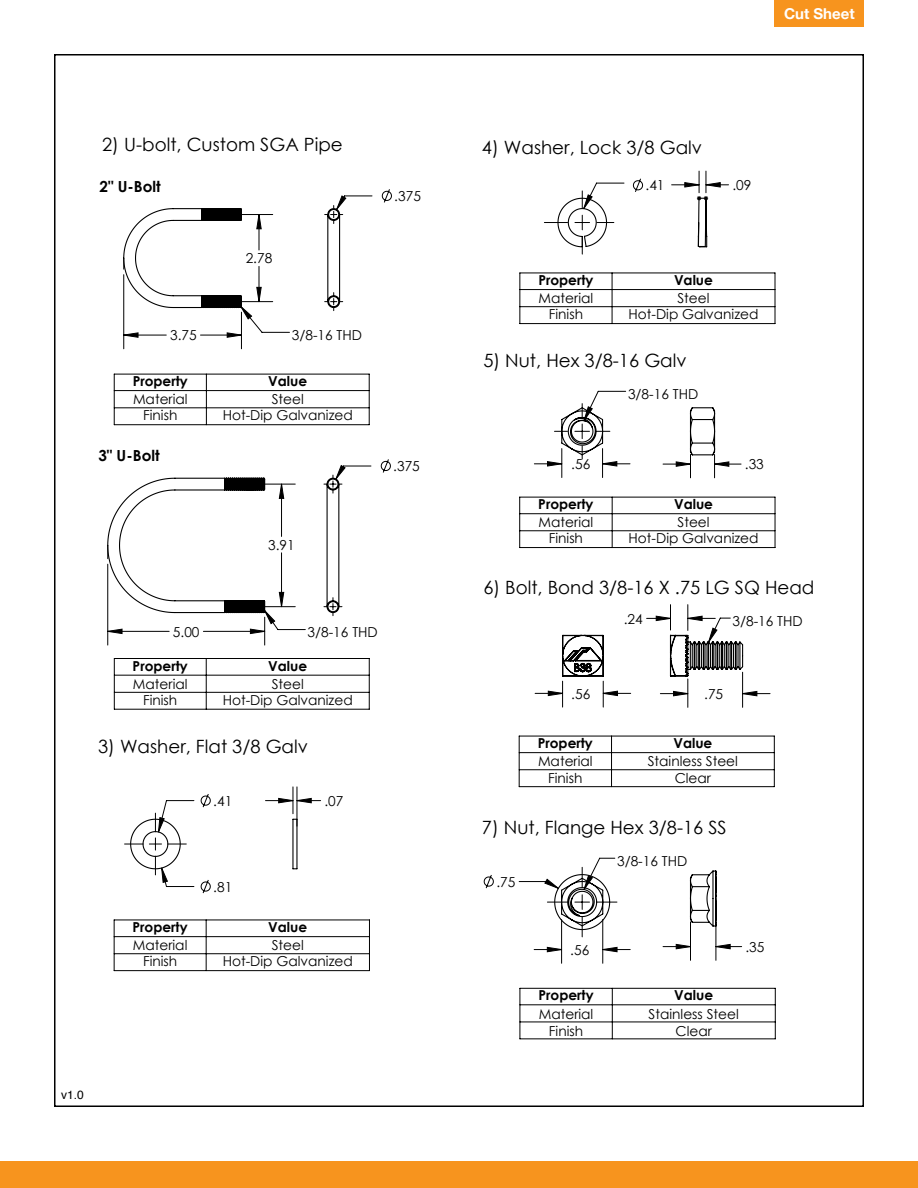
<style>
.page{position:relative;width:918px;height:1188px;background:#fff}
.page>*{position:absolute;margin:0;border:0;box-sizing:border-box;transform-origin:0 0}
.t1{font:18.3px "Century Gothic";color:#000}
.t2{font:700 15.3px "Century Gothic";color:#000}
.t3{font:700 15px "Helvetica Neue";color:#fff}
.t4{font:13.8px "Century Gothic";color:#000}
.t5{font:700 13.8px "Century Gothic";color:#000}
.t6{font:12px "Helvetica";color:#000}
</style>
<div class="page">
<div style="left:775px;top:0;width:89px;height:27px;background:#f7941e"></div>
<div style="left:0;top:1161px;width:918px;height:27px;background:#f7941e"></div>
<svg style="left:634px;top:178px;width:8px;height:4px"></svg>
<hr style="left:114px;top:659px;width:1px;height:50px;background:#000">
<hr style="left:114px;top:709px;width:255px;height:1px;background:#000">
<hr style="left:114px;top:658px;width:255px;height:1px;background:#000">
<hr style="left:114px;top:675px;width:255px;height:1px;background:#000">
<hr style="left:114px;top:692px;width:255px;height:1px;background:#000">
<hr style="left:520px;top:988px;width:1px;height:51px;background:#000">
<hr style="left:520px;top:1038px;width:255px;height:1px;background:#000">
<hr style="left:775px;top:988px;width:1px;height:51px;background:#000">
<hr style="left:520px;top:988px;width:255px;height:1px;background:#000">
<hr style="left:612px;top:988px;width:1px;height:51px;background:#000">
<hr style="left:520px;top:1004px;width:255px;height:1px;background:#000">
<hr style="left:520px;top:1022px;width:255px;height:1px;background:#000">
<hr style="left:519px;top:786px;width:255px;height:1px;background:#000">
<hr style="left:774px;top:736px;width:1px;height:51px;background:#000">
<hr style="left:519px;top:736px;width:255px;height:1px;background:#000">
<hr style="left:519px;top:752px;width:255px;height:1px;background:#000">
<hr style="left:519px;top:769px;width:255px;height:1px;background:#000">
<hr style="left:114px;top:920px;width:1px;height:51px;background:#000">
<hr style="left:114px;top:970px;width:255px;height:1px;background:#000">
<hr style="left:369px;top:920px;width:1px;height:51px;background:#000">
<hr style="left:114px;top:920px;width:255px;height:1px;background:#000">
<hr style="left:206px;top:920px;width:1px;height:51px;background:#000">
<hr style="left:114px;top:936px;width:255px;height:1px;background:#000">
<hr style="left:114px;top:953px;width:255px;height:1px;background:#000">
<hr style="left:520px;top:323px;width:255px;height:1px;background:#000">
<hr style="left:775px;top:273px;width:1px;height:51px;background:#000">
<hr style="left:520px;top:273px;width:255px;height:1px;background:#000">
<hr style="left:520px;top:289px;width:255px;height:1px;background:#000">
<hr style="left:520px;top:306px;width:255px;height:1px;background:#000">
<hr style="left:520px;top:547px;width:255px;height:1px;background:#000">
<hr style="left:775px;top:497px;width:1px;height:51px;background:#000">
<hr style="left:520px;top:497px;width:255px;height:1px;background:#000">
<hr style="left:520px;top:513px;width:255px;height:1px;background:#000">
<hr style="left:520px;top:530px;width:255px;height:1px;background:#000">
<svg style="left:158px;top:196px;width:599px;height:756px"></svg>
<svg style="left:123px;top:207px;width:120px;height:102px"></svg>
<svg style="left:327px;top:208px;width:14px;height:101px"></svg>
<svg style="left:107px;top:477px;width:159px;height:168px"></svg>
<svg style="left:326px;top:477px;width:14px;height:137px"></svg>
<svg style="left:554px;top:874px;width:57px;height:57px"></svg>
<svg style="left:689px;top:870px;width:28px;height:58px"></svg>
<svg style="left:130px;top:818px;width:51px;height:52px"></svg>
<hr style="left:296px;top:819px;width:2px;height:50px;background:#000">
<hr style="left:292px;top:819px;width:2px;height:50px;background:#000">
<svg style="left:557px;top:182px;width:68px;height:66px"></svg>
<svg style="left:672px;top:171px;width:57px;height:77px"></svg>
<svg style="left:560px;top:406px;width:44px;height:50px"></svg>
<svg style="left:689px;top:406px;width:27px;height:50px"></svg>
<svg style="left:669px;top:634px;width:75px;height:43px"></svg>
<svg style="left:561px;top:618px;width:44px;height:75px"></svg>
<h1 class="t1" style="left:102px;top:131px;width:242px">2) U-bolt, Custom SGA Pipe</h1>
<p class="t2" style="left:99px;top:174px;width:63px">2" U-Bolt</p>
<p class="t4" style="left:246px;top:249px;width:28px">2.78</p>
<p class="t4" style="left:170px;top:326px;width:28px">3.75</p>
<p class="t4" style="left:292px;top:325px;width:72px">3/8-16 THD</p>
<p class="t5" style="left:133px;top:371px;width:57px">Property</p>
<p class="t5" style="left:268px;top:371px;width:41px">Value</p>
<p class="t4" style="left:133px;top:390px;width:56px">Material</p>
<p class="t4" style="left:272px;top:390px;width:34px">Steel</p>
<p class="t4" style="left:143px;top:406px;width:36px">Finish</p>
<p class="t4" style="left:223px;top:406px;width:132px">Hot-Dip Galvanized</p>
<p class="t2" style="left:98px;top:444px;width:63px">3" U-Bolt</p>
<p class="t4" style="left:268px;top:535px;width:28px">3.91</p>
<p class="t4" style="left:394px;top:186px;width:28px">.375</p>
<p class="t4" style="left:393px;top:457px;width:28px">.375</p>
<p class="t4" style="left:173px;top:622px;width:28px">5.00</p>
<p class="t4" style="left:308px;top:622px;width:72px">3/8-16 THD</p>
<p class="t5" style="left:133px;top:655px;width:57px">Property</p>
<p class="t5" style="left:268px;top:655px;width:41px">Value</p>
<p class="t4" style="left:133px;top:674px;width:56px">Material</p>
<p class="t4" style="left:272px;top:674px;width:34px">Steel</p>
<p class="t4" style="left:143px;top:690px;width:36px">Finish</p>
<p class="t4" style="left:223px;top:690px;width:132px">Hot-Dip Galvanized</p>
<h1 class="t1" style="left:98px;top:733px;width:211px">3) Washer, Flat 3/8 Galv</h1>
<p class="t4" style="left:213px;top:791px;width:21px">.41</p>
<p class="t4" style="left:324px;top:791px;width:21px">.07</p>
<p class="t4" style="left:213px;top:877px;width:21px">.81</p>
<p class="t5" style="left:133px;top:917px;width:57px">Property</p>
<p class="t5" style="left:268px;top:917px;width:41px">Value</p>
<p class="t4" style="left:133px;top:936px;width:56px">Material</p>
<p class="t4" style="left:272px;top:936px;width:34px">Steel</p>
<p class="t4" style="left:143px;top:951px;width:36px">Finish</p>
<p class="t4" style="left:223px;top:951px;width:132px">Hot-Dip Galvanized</p>
<p class="t6" style="left:61px;top:1085px;width:24px">v1.0</p>
<p class="t3" style="left:784px;top:2px;width:72px">Cut Sheet</p>
<h1 class="t1" style="left:482px;top:134px;width:222px">4) Washer, Lock 3/8 Galv</h1>
<p class="t4" style="left:646px;top:176px;width:21px">.41</p>
<p class="t4" style="left:732px;top:175px;width:21px">.09</p>
<p class="t5" style="left:538px;top:270px;width:57px">Property</p>
<p class="t5" style="left:674px;top:270px;width:41px">Value</p>
<p class="t4" style="left:539px;top:289px;width:56px">Material</p>
<p class="t4" style="left:677px;top:289px;width:34px">Steel</p>
<p class="t4" style="left:549px;top:304px;width:36px">Finish</p>
<p class="t4" style="left:628px;top:304px;width:132px">Hot-Dip Galvanized</p>
<h1 class="t1" style="left:483px;top:347px;width:205px">5) Nut, Hex 3/8-16 Galv</h1>
<p class="t4" style="left:571px;top:454px;width:21px">.56</p>
<p class="t4" style="left:628px;top:384px;width:72px">3/8-16 THD</p>
<p class="t4" style="left:745px;top:455px;width:21px">.33</p>
<p class="t5" style="left:538px;top:494px;width:57px">Property</p>
<p class="t5" style="left:674px;top:494px;width:41px">Value</p>
<p class="t4" style="left:539px;top:513px;width:56px">Material</p>
<p class="t4" style="left:678px;top:513px;width:34px">Steel</p>
<p class="t4" style="left:549px;top:528px;width:36px">Finish</p>
<p class="t4" style="left:629px;top:528px;width:132px">Hot-Dip Galvanized</p>
<h1 class="t1" style="left:483px;top:574px;width:333px">6) Bolt, Bond 3/8-16 X .75 LG SQ Head</h1>
<p class="t4" style="left:571px;top:684px;width:21px">.56</p>
<p class="t4" style="left:624px;top:609px;width:21px">.24</p>
<p class="t4" style="left:733px;top:611px;width:72px">3/8-16 THD</p>
<p class="t4" style="left:704px;top:684px;width:21px">.75</p>
<p class="t5" style="left:538px;top:733px;width:57px">Property</p>
<p class="t5" style="left:673px;top:733px;width:41px">Value</p>
<p class="t4" style="left:538px;top:752px;width:56px">Material</p>
<p class="t4" style="left:648px;top:752px;width:92px">Stainless Steel</p>
<p class="t4" style="left:548px;top:769px;width:36px">Finish</p>
<p class="t4" style="left:675px;top:769px;width:38px">Clear</p>
<h1 class="t1" style="left:482px;top:815px;width:246px">7) Nut, Flange Hex 3/8-16 SS</h1>
<p class="t4" style="left:496px;top:872px;width:21px">.75</p>
<p class="t4" style="left:617px;top:851px;width:72px">3/8-16 THD</p>
<p class="t4" style="left:570px;top:940px;width:21px">.56</p>
<p class="t4" style="left:745px;top:937px;width:21px">.35</p>
<p class="t5" style="left:538px;top:985px;width:57px">Property</p>
<p class="t5" style="left:674px;top:985px;width:41px">Value</p>
<p class="t4" style="left:539px;top:1004px;width:56px">Material</p>
<p class="t4" style="left:649px;top:1004px;width:92px">Stainless Steel</p>
<p class="t4" style="left:549px;top:1021px;width:36px">Finish</p>
<p class="t4" style="left:676px;top:1021px;width:38px">Clear</p>
</div>
